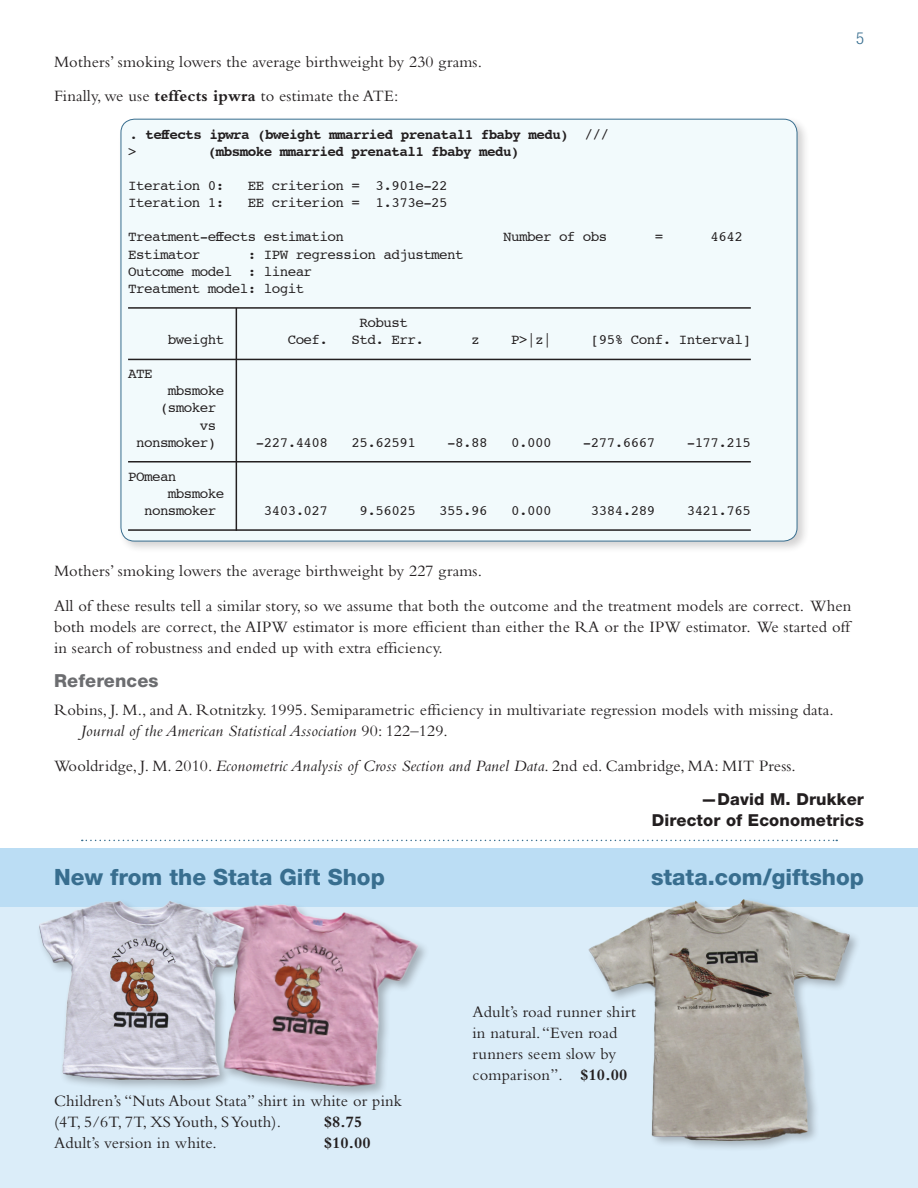
<style>
.page{position:relative;width:918px;height:1188px;background:#fff}
.page>*{position:absolute;margin:0;border:0;box-sizing:border-box;transform-origin:0 0}
.t1{font:800 22.5px "Helvetica Neue";color:#386e8f}
.t2{font:800 18px "Helvetica Neue";letter-spacing:.01em;color:#6c6d70}
.t3{font:16.5px/21px "Bembo";letter-spacing:.01em;color:#231f20}
.t4{font:800 16.5px/21px "Helvetica Neue";letter-spacing:.01em;color:#231f20;text-align:right}
.t5{font:700 16.5px "Bembo";color:#231f20}
.t6{font:300 condensed 16.5px "Helvetica Neue";color:#386e8f}
.t7{font:14.25px/17.1px "Courier";letter-spacing:-.04em;color:#231f20}
.t8{font:700 14.25px/17.1px "Courier";letter-spacing:-.04em;color:#231f20}
.s1{font-weight:700}
.s2{font-weight:400}
.s3{color:#f2fafc}
.s4{font-style:italic}
</style>
<div class="page">
<div style="left:118px;top:116px;width:692px;height:438px;background:#231f20;opacity:.2"></div>
<div style="left:121px;top:119px;width:676px;height:422px;background:#f2fafc;border-radius:14px"></div>
<svg style="left:82px;top:840px;width:755px;height:1px"></svg>
<div style="left:0;top:849px;width:918px;height:339px;background:#dbedf9"></div>
<div style="left:0;top:849px;width:918px;height:58px;background:#bbddf4"></div>
<div style="left:210px;top:902px;width:220px;height:197px;background:#dbedf9"></div>
<img style="left:256px;top:902px;width:169px;height:193px">
<div style="left:36px;top:898px;width:220px;height:194px;background:#231f20;opacity:.3"></div>
<img style="left:36px;top:898px;width:214px;height:188px">
<div style="left:586px;top:897px;width:275px;height:256px;background:#231f20;opacity:.3"></div>
<img style="left:587px;top:898px;width:266px;height:244px">
<hr style="left:128px;top:307px;width:623px;height:2px;background:#231f20">
<hr style="left:128px;top:359px;width:623px;height:1px;background:#231f20">
<hr style="left:128px;top:461px;width:623px;height:2px;background:#231f20">
<hr style="left:128px;top:529px;width:623px;height:2px;background:#231f20">
<hr style="left:236px;top:308px;width:1px;height:223px;background:#231f20">
<p class="t3" style="left:54px;top:44px;width:430px;line-height:34.5px">Mothers’ smoking lowers the average birthweight by 230 grams.<br>Finally, we use <span class="s1">teffects ipwra</span> to estimate the ATE:</p>
<p class="t8" style="left:128px;top:125px;width:482px"><span class="s2">.</span> teffects ipwra (bweight mmarried prenatal1 fbaby medu) <span class="s2">/// &gt;</span></p>
<p class="t8" style="left:208px;top:142px;width:313px">(mbsmoke mmarried prenatal1 fbaby medu)</p>
<p class="t7" style="left:128px;top:177px;width:98px">Iteration 0:</p>
<p class="t7" style="left:248px;top:177px;width:202px">EE criterion = 3.901e-22</p>
<p class="t7" style="left:128px;top:194px;width:98px">Iteration 1:</p>
<p class="t7" style="left:248px;top:194px;width:202px">EE criterion = 1.373e-25</p>
<p class="t7" style="left:128px;top:228px;width:218px">Treatment-effects estimation</p>
<p class="t7" style="left:503px;top:228px;width:106px">Number of obs</p>
<p class="t7" style="left:655px;top:228px;width:10px">=</p>
<p class="t7" style="left:711px;top:228px;width:34px">4642</p>
<p class="t7" style="left:128px;top:245px;width:74px">Estimator</p>
<p class="t7" style="left:128px;top:245px;width:337px;text-indent:120px">: IPW regression adjustment<br>Outcome model : linear<br>Treatment model: logit</p>
<p class="t7" style="left:360px;top:314px;width:50px">Robust</p>
<p class="t7" style="left:168px;top:331px;width:74px">bweight <span class="s3">|</span></p>
<p class="t7" style="left:288px;top:331px;width:42px">Coef.</p>
<p class="t7" style="left:352px;top:331px;width:74px">Std. Err.</p>
<p class="t7" style="left:471px;top:331px;width:10px">z</p>
<p class="t7" style="left:511px;top:331px;width:42px">P&gt;|z|</p>
<p class="t7" style="left:591px;top:331px;width:162px">[95% Conf. Interval]</p>
<p class="t7" style="left:128px;top:365px;width:26px">ATE</p>
<p class="t7" style="left:168px;top:382px;width:74px">mbsmoke <span class="s3">|</span></p>
<p class="t7" style="left:160px;top:399px;width:82px">(smoker <span class="s3">|</span></p>
<p class="t7" style="left:200px;top:416px;width:42px">vs <span class="s3">|</span></p>
<p class="t7" style="left:136px;top:433px;width:194px">nonsmoker) <span class="s3">|</span> -227.4408</p>
<p class="t7" style="left:352px;top:433px;width:66px">25.62591</p>
<p class="t7" style="left:447px;top:433px;width:42px">-8.88</p>
<p class="t7" style="left:511px;top:433px;width:42px">0.000</p>
<p class="t7" style="left:583px;top:433px;width:74px">-277.6667</p>
<p class="t7" style="left:687px;top:433px;width:66px">-177.215</p>
<p class="t7" style="left:128px;top:467px;width:50px">POmean</p>
<p class="t7" style="left:168px;top:485px;width:74px">mbsmoke <span class="s3">|</span></p>
<p class="t7" style="left:144px;top:502px;width:98px">nonsmoker <span class="s3">|</span></p>
<p class="t7" style="left:264px;top:502px;width:66px">3403.027</p>
<p class="t7" style="left:360px;top:502px;width:58px">9.56025</p>
<p class="t7" style="left:439px;top:502px;width:50px">355.96</p>
<p class="t7" style="left:511px;top:502px;width:42px">0.000</p>
<p class="t7" style="left:591px;top:502px;width:66px">3384.289</p>
<p class="t7" style="left:687px;top:502px;width:66px">3421.765</p>
<p class="t6" style="left:856px;top:28px;width:9px">5</p>
<p class="t3" style="left:54px;top:554px;width:799px;line-height:34.5px">Mothers’ smoking lowers the average birthweight by 227 grams.<br>All of these results tell a similar story, so we assume that both the outcome and the treatment models are correct. When</p>
<p class="t3" style="left:54px;top:616px;width:797px">both models are correct, the AIPW estimator is more efficient than either the RA or the IPW estimator. We started off in search of robustness and ended up with extra efficiency.</p>
<p class="t2" style="left:54px;top:670px;width:106px">References</p>
<p class="t3" style="left:81px;top:699px;width:754px;text-indent:-27px">Robins, J. M., and A. Rotnitzky. 1995. Semiparametric efficiency in multivariate regression models with missing data.<br><span class="s4">Journal of the American Statistical Association</span> 90: 122–129.</p>
<p class="t3" style="left:54px;top:755px;width:743px">Wooldridge, J. M. 2010. <span class="s4">Econometric Analysis of Cross Section and Panel Data</span>. 2nd ed. Cambridge, MA: MIT Press.</p>
<p class="t4" style="left:652px;top:789px;width:214px">—David M. Drukker<br>Director of Econometrics</p>
<h1 class="t1" style="left:54px;top:863px;width:332px">New from the Stata Gift Shop</h1>
<p class="t3" style="left:54px;top:1090px;width:350px">Children’s “Nuts About Stata” shirt in white or pink (4T, 5/6T, 7T, XS Youth, S Youth).</p>
<p class="t5" style="left:324px;top:1112px;width:40px">$8.75</p>
<p class="t3" style="left:54px;top:1132px;width:164px">Adult’s version in white.</p>
<p class="t5" style="left:324px;top:1133px;width:48px">$10.00</p>
<h1 class="t1" style="left:651px;top:863px;width:214px">stata.com/giftshop</h1>
<p class="t3" style="left:473px;top:1001px;width:165px">Adult’s road runner shirt in natural. “Even road runners seem slow by comparison”. <span class="s1">$10.00</span></p>
</div>
